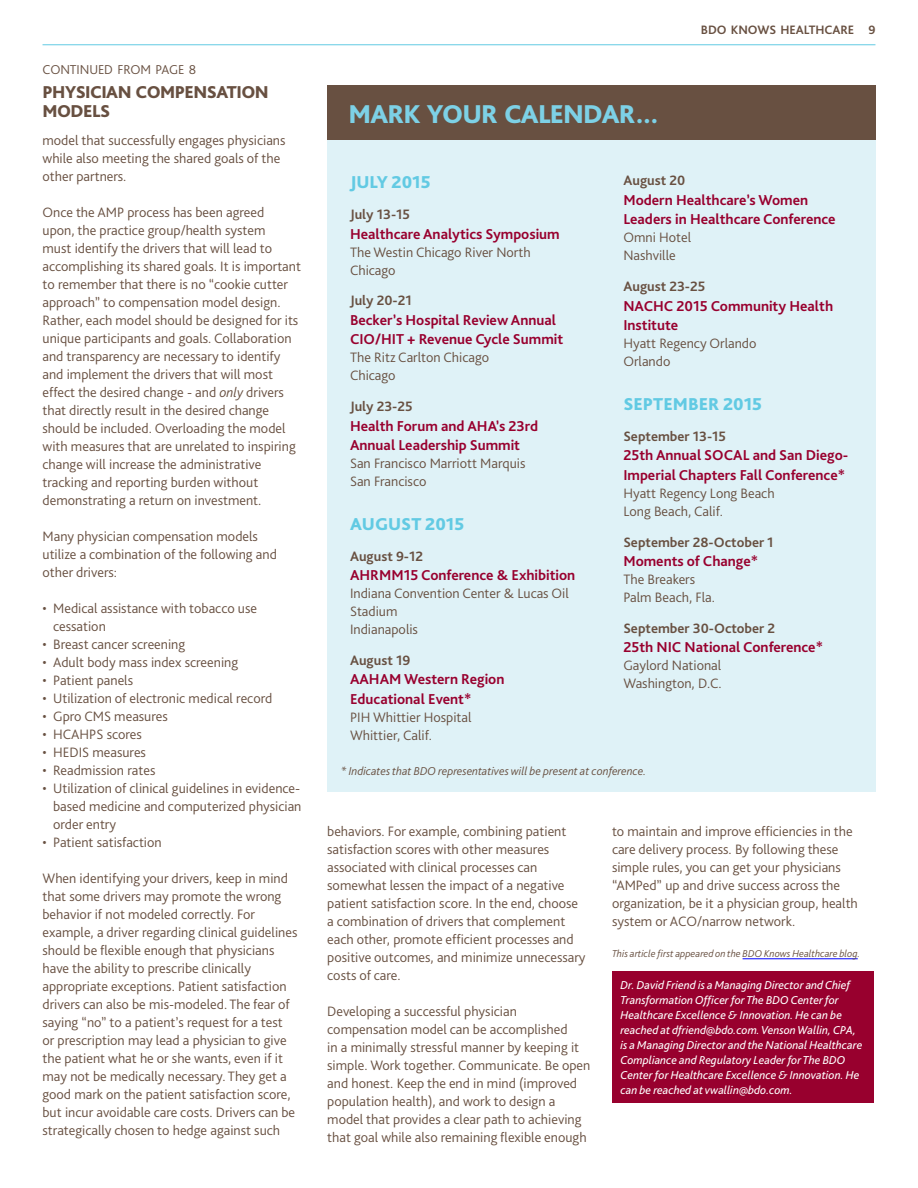
<style>
.page{position:relative;width:918px;height:1188px;background:#fff}
.page>*{position:absolute;margin:0;border:0;box-sizing:border-box;transform-origin:0 0}
.t1{font:800 27px "Bliss Pro";letter-spacing:-.03em;color:#7dd1e6}
.t2{font:800 18px "Bliss Pro";color:#62cae3}
.t3{font:800 18px/19.5px "Bliss Pro";letter-spacing:-.03em;color:#685041}
.t4{font:700 15px/19.5px "Bliss Pro";color:#98002e}
.t5{font:300 14.25px/18px "Bliss Pro";color:#685041}
.t6{font:700 14.25px "Bliss Pro";color:#685041}
.t7{font:300 13.5px "Bliss Pro";letter-spacing:-.005em;color:#685041}
.t8{font:700 12.75px "Bliss Pro";letter-spacing:-.005em;color:#685041}
.t9{font:italic 12px/15px "Bliss Pro";color:#fff}
.t10{font:italic 300 12px "Bliss Pro";color:#685041}
.t11{font:italic 300 10.5px "Bliss Pro";color:#685041}
.s1{font-style:italic}
</style>
<div class="page">
<hr style="left:43px;top:44px;width:832px;height:1px;background:#62cae3">
<div style="left:327px;top:127px;width:548px;height:664px;background:#dff2f7"></div>
<div style="left:327px;top:85px;width:548px;height:55px;background:#685041"></div>
<hr style="left:743px;top:958px;width:115px;height:1px;background:#00f">
<div style="left:612px;top:972px;width:262px;height:131px;background:#98002e"></div>
<p class="t7" style="left:43px;top:61px;width:155px">CONTINUED FROM PAGE 8</p>
<p class="t3" style="left:43px;top:82px;width:228px">PHYSICIAN COMPENSATION<br>MODELS</p>
<p class="t5" style="left:43px;top:131px;width:245px">model that successfully engages physicians while also meeting the shared goals of the other partners.</p>
<p class="t5" style="left:43px;top:203px;width:260px">Once the AMP process has been agreed<br>upon, the practice group/health system<br>must identify the drivers that will lead to accomplishing its shared goals. It is important to remember that there is no “cookie cutter approach” to compensation model design.<br>Rather, each model should be designed for its unique participants and goals. Collaboration and transparency are necessary to identify and implement the drivers that will most effect the desired change - and <span class="s1">only</span> drivers that directly result in the desired change should be included. Overloading the model with measures that are unrelated to inspiring change will increase the administrative tracking and reporting burden without demonstrating a return on investment.</p>
<p class="t5" style="left:43px;top:527px;width:236px">Many physician compensation models utilize a combination of the following and other drivers:</p>
<p class="t5" style="left:53px;top:599px;width:206px;text-indent:-11px">• Medical assistance with tobacco use cessation</p>
<p class="t5" style="left:43px;top:635px;width:144px">• Breast cancer screening</p>
<p class="t5" style="left:43px;top:653px;width:197px">• Adult body mass index screening</p>
<p class="t5" style="left:43px;top:671px;width:92px">• Patient panels</p>
<p class="t5" style="left:43px;top:689px;width:231px">• Utilization of electronic medical record</p>
<p class="t5" style="left:43px;top:707px;width:127px">• Gpro CMS measures</p>
<p class="t5" style="left:43px;top:725px;width:101px">• HCAHPS scores</p>
<p class="t5" style="left:43px;top:743px;width:105px">• HEDIS measures</p>
<p class="t5" style="left:43px;top:761px;width:114px">• Readmission rates</p>
<p class="t5" style="left:53px;top:779px;width:250px;text-align:justify;text-indent:-11px">• Utilization of clinical guidelines in evidence&shy;based medicine and computerized physician order entry</p>
<p class="t5" style="left:43px;top:833px;width:121px">• Patient satisfaction</p>
<p class="t5" style="left:43px;top:869px;width:256px">When identifying your drivers, keep in mind that some drivers may promote the wrong behavior if not modeled correctly. For example, a driver regarding clinical guidelines should be flexible enough that physicians have the ability to prescribe clinically appropriate exceptions. Patient satisfaction drivers can also be mis-modeled. The fear of saying “no” to a patient’s request for a test or prescription may lead a physician to give the patient what he or she wants, even if it may not be medically necessary. They get a good mark on the patient satisfaction score, but incur avoidable care costs. Drivers can be strategically chosen to hedge against such</p>
<h1 class="t1" style="left:349px;top:97px;width:312px">MARK YOUR CALENDAR…</h1>
<p class="t8" style="left:701px;top:22px;width:176px">BDO KNOWS HEALTHCARE 9</p>
<p class="t2" style="left:350px;top:171px;width:82px">JULY 2015</p>
<p class="t6" style="left:350px;top:206px;width:62px">July 13-15</p>
<p class="t4" style="left:350px;top:223px;width:211px">Healthcare Analytics Symposium</p>
<p class="t5" style="left:350px;top:243px;width:182px">The Westin Chicago River North<br>Chicago</p>
<p class="t6" style="left:350px;top:292px;width:63px">July 20-21</p>
<p class="t4" style="left:350px;top:310px;width:215px">Becker’s Hospital Review Annual<br>CIO/HIT + Revenue Cycle Summit</p>
<p class="t5" style="left:350px;top:348px;width:141px">The Ritz Carlton Chicago<br>Chicago</p>
<p class="t6" style="left:350px;top:398px;width:64px">July 23-25</p>
<p class="t4" style="left:350px;top:416px;width:190px">Health Forum and AHA’s 23rd<br>Annual Leadership Summit</p>
<p class="t5" style="left:350px;top:454px;width:177px">San Francisco Marriott Marquis<br>San Francisco</p>
<p class="t2" style="left:350px;top:513px;width:116px">AUGUST 2015</p>
<p class="t6" style="left:350px;top:547px;width:75px">August 9-12</p>
<p class="t4" style="left:350px;top:565px;width:227px">AHRMM15 Conference &amp; Exhibition</p>
<p class="t5" style="left:350px;top:584px;width:220px">Indiana Convention Center &amp; Lucas Oil<br>Stadium<br>Indianapolis</p>
<p class="t6" style="left:350px;top:651px;width:62px">August 19</p>
<p class="t4" style="left:350px;top:669px;width:156px">AAHAM Western Region<br>Educational Event*</p>
<p class="t5" style="left:350px;top:708px;width:123px">PIH Whittier Hospital<br>Whittier, Calif.</p>
<p class="t6" style="left:623px;top:172px;width:63px">August 20</p>
<p class="t4" style="left:623px;top:190px;width:214px">Modern Healthcare’s Women<br>Leaders in Healthcare Conference</p>
<p class="t5" style="left:623px;top:228px;width:69px">Omni Hotel<br>Nashville</p>
<p class="t6" style="left:623px;top:278px;width:83px">August 23-25</p>
<p class="t4" style="left:623px;top:296px;width:211px">NACHC 2015 Community Health<br>Institute</p>
<p class="t5" style="left:623px;top:334px;width:135px">Hyatt Regency Orlando<br>Orlando</p>
<p class="t2" style="left:623px;top:393px;width:140px">SEPTEMBER 2015</p>
<p class="t6" style="left:623px;top:427px;width:104px">September 13-15</p>
<p class="t4" style="left:623px;top:445px;width:227px">25th Annual SOCAL and San Diego-<br>Imperial Chapters Fall Conference*</p>
<p class="t5" style="left:623px;top:484px;width:153px">Hyatt Regency Long Beach<br>Long Beach, Calif.</p>
<p class="t6" style="left:623px;top:533px;width:152px">September 28-October 1</p>
<p class="t4" style="left:623px;top:551px;width:136px">Moments of Change*</p>
<p class="t5" style="left:623px;top:570px;width:93px">The Breakers<br>Palm Beach, Fla.</p>
<p class="t6" style="left:623px;top:619px;width:153px">September 30-October 2</p>
<p class="t4" style="left:623px;top:637px;width:201px">25th NIC National Conference*</p>
<p class="t5" style="left:623px;top:656px;width:100px">Gaylord National<br>Washington, D.C.</p>
<p class="t10" style="left:341px;top:763px;width:307px">* Indicates that BDO representatives will be present at conference.</p>
<p class="t5" style="left:327px;top:822px;width:260px">behaviors. For example, combining patient satisfaction scores with other measures associated with clinical processes can somewhat lessen the impact of a negative patient satisfaction score. In the end, choose a combination of drivers that complement each other, promote efficient processes and positive outcomes, and minimize unnecessary costs of care.</p>
<p class="t5" style="left:327px;top:1002px;width:265px">Developing a successful physician compensation model can be accomplished<br>in a minimally stressful manner by keeping it simple. Work together. Communicate. Be open and honest. Keep the end in mind (improved population health), and work to design a model that provides a clear path to achieving that goal while also remaining flexible enough</p>
<p class="t5" style="left:612px;top:822px;width:247px">to maintain and improve efficiencies in the care delivery process. By following these simple rules, you can get your physicians “AMPed” up and drive success across the organization, be it a physician group, health system or ACO/narrow network.</p>
<p class="t11" style="left:612px;top:947px;width:250px">This article first appeared on the BDO Knows Healthcare blog.</p>
<p class="t9" style="left:621px;top:978px;width:243px">Dr. David Friend is a Managing Director and Chief Transformation Officer for The BDO Center for Healthcare Excellence &amp; Innovation. He can be reached at dfriend@bdo.com. Venson Wallin, CPA, is a Managing Director and the National Healthcare Compliance and Regulatory Leader for The BDO Center for Healthcare Excellence &amp; Innovation. He can be reached at vwallin@bdo.com.</p>
</div>
